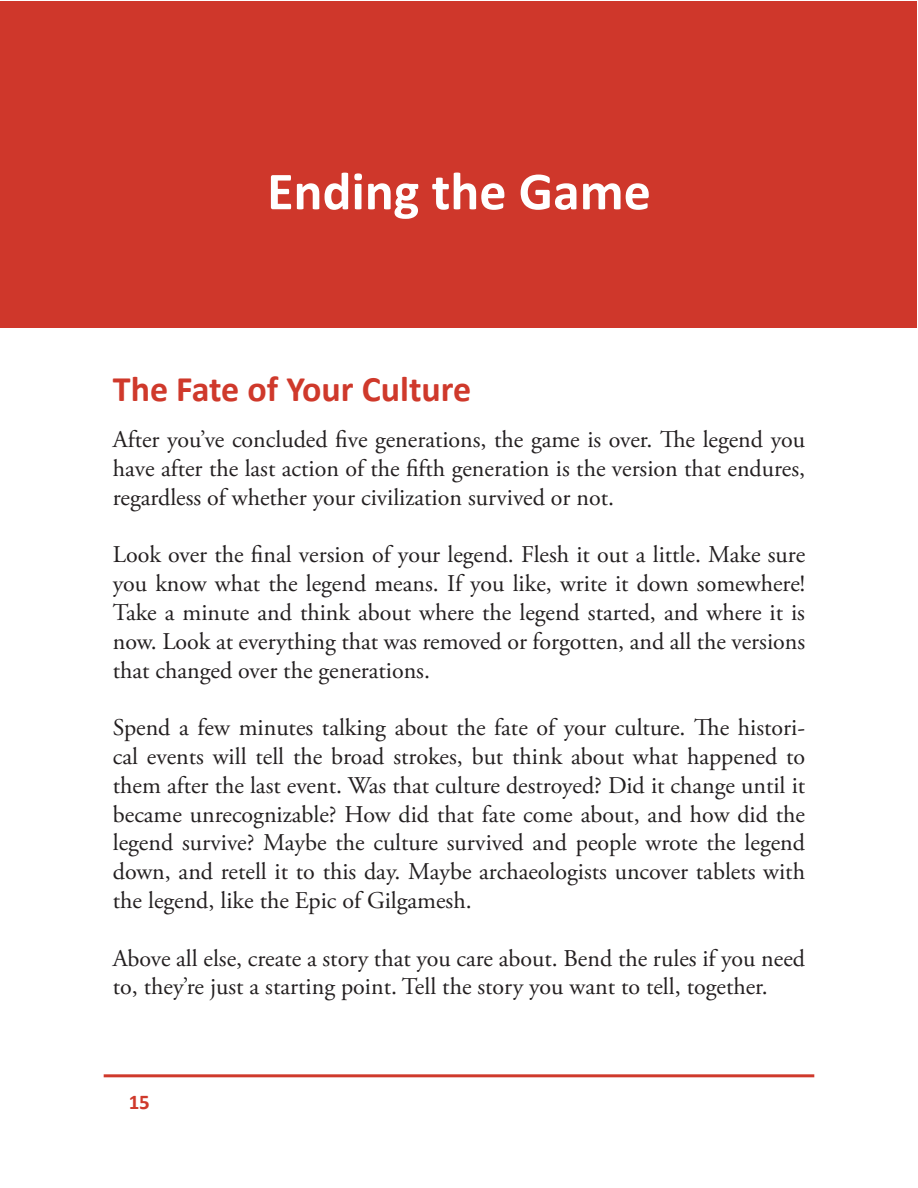
<style>
.page{position:relative;width:918px;height:1188px;background:#fff}
.page>*{position:absolute;margin:0;border:0;box-sizing:border-box;transform-origin:0 0}
.t1{font:700 54px "Calibri";color:#fff}
.t2{font:700 36px "Calibri";color:#cf392b}
.t3{font:24px/28.8px "Adobe Garamond Pro";color:#231f20;text-align:justify}
.t4{font:700 21px "Calibri";color:#cf392b}
</style>
<div class="page">
<hr style="left:104px;top:1074px;width:710px;height:3px;background:#cf392b">
<div style="left:1px;top:1px;width:916px;height:327px;background:#cf372b"></div>
<p class="t1" style="left:267px;top:153px;width:385px">Ending the Game</p>
<p class="t2" style="left:113px;top:363px;width:360px">The Fate of Your Culture</p>
<p class="t3" style="left:113px;top:426px;width:694px">After you’ve concluded five generations, the game is over. The legend you have after the last action of the fifth generation is the version that endures, regardless of whether your civilization survived or not.</p>
<p class="t3" style="left:113px;top:541px;width:694px">Look over the final version of your legend. Flesh it out a little. Make sure you know what the legend means. If you like, write it down somewhere!<br>Take a minute and think about where the legend started, and where it is now. Look at everything that was removed or forgotten, and all the versions that changed over the generations.</p>
<p class="t3" style="left:113px;top:714px;width:694px">Spend a few minutes talking about the fate of your culture. The histori&shy;cal events will tell the broad strokes, but think about what happened to them after the last event. Was that culture destroyed? Did it change until it became unrecognizable? How did that fate come about, and how did the legend survive? Maybe the culture survived and people wrote the legend down, and retell it to this day. Maybe archaeologists uncover tablets with the legend, like the Epic of Gilgamesh.</p>
<p class="t3" style="left:113px;top:944px;width:694px">Above all else, create a story that you care about. Bend the rules if you need to, they’re just a starting point. Tell the story you want to tell, together.</p>
<p class="t4" style="left:129px;top:1087px;width:23px">15</p>
</div>
